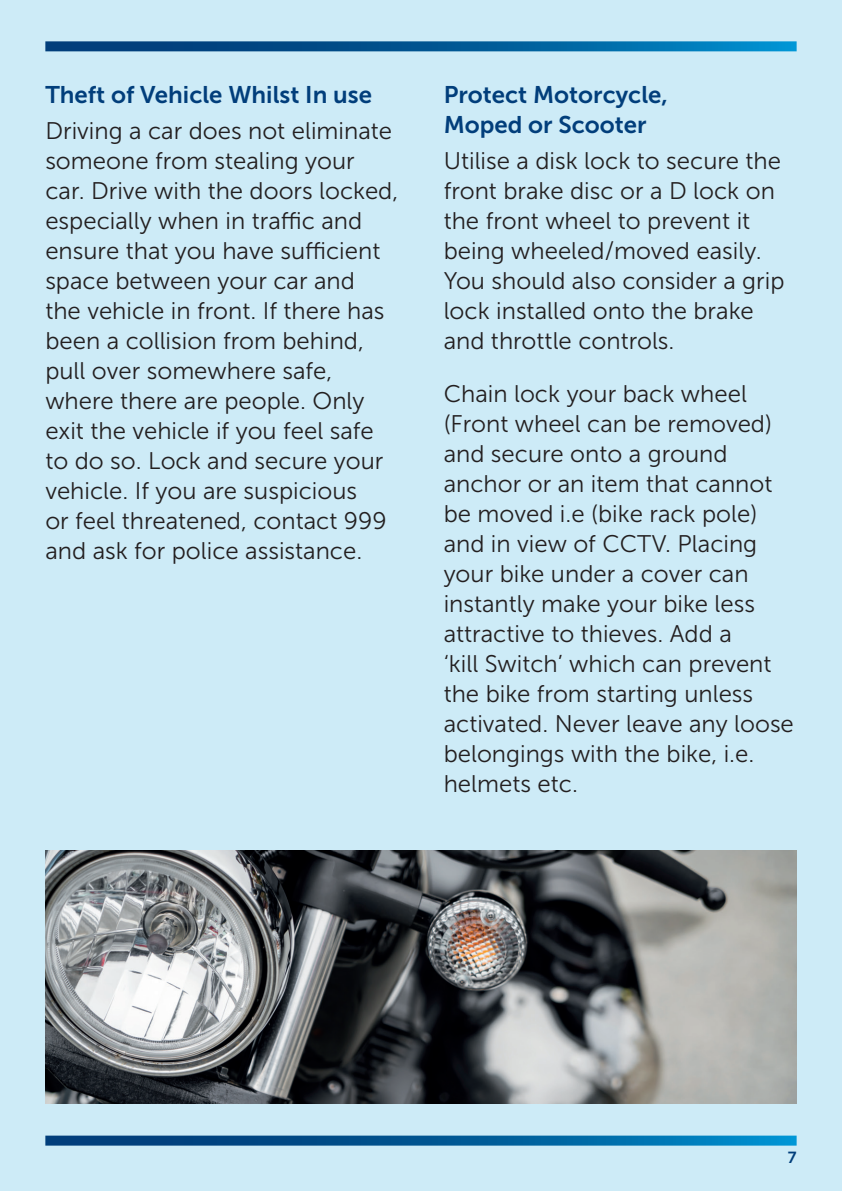
<style>
.page{position:relative;width:842px;height:1191px;background:#cdebf7}
.page>*{position:absolute;margin:0;border:0;box-sizing:border-box;transform-origin:0 0}
.Main_Text{font:24px/30px "Museo Sans 300";color:#231f20}
.Bold_Text{font:24px/30px "Museo Sans 700";color:#013e7b}
.t1{font:16px "Museo Sans 700";color:#013e7b}
</style>
<div class="page">
<svg style="left:45px;top:41px;width:752px;height:10px;background:#07609b"></svg>
<svg style="left:45px;top:1135px;width:752px;height:10px;background:#0d649d"></svg>
<img style="left:45px;top:850px;width:752px;height:253px">
<p class="Bold_Text" style="left:45px;top:80px;width:328px">Theft of Vehicle Whilst In use</p>
<p class="Main_Text" style="left:45px;top:116px;width:354px">Driving a car does not eliminate someone from stealing your car. Drive with the doors locked, especially when in traffic and ensure that you have sufficient space between your car and<br>the vehicle in front. If there has been a collision from behind, pull over somewhere safe, where there are people. Only exit the vehicle if you feel safe to do so. Lock and secure your vehicle. If you are suspicious<br>or feel threatened, contact 999 and ask for police assistance.</p>
<p class="Bold_Text" style="left:444px;top:80px;width:226px">Protect Motorcycle,<br>Moped or Scooter</p>
<p class="Main_Text" style="left:444px;top:146px;width:342px">Utilise a disk lock to secure the front brake disc or a D lock on the front wheel to prevent it being wheeled/moved easily.<br>You should also consider a grip lock installed onto the brake and throttle controls.</p>
<p class="Main_Text" style="left:444px;top:378px;width:352px">Chain lock your back wheel (Front wheel can be removed) and secure onto a ground anchor or an item that cannot be moved i.e (bike rack pole) and in view of CCTV. Placing your bike under a cover can instantly make your bike less attractive to thieves. Add a<br>‘kill Switch’ which can prevent the bike from starting unless activated. Never leave any loose belongings with the bike, i.e. helmets etc.</p>
<p class="t1" style="left:788px;top:1148px;width:10px">7</p>
</div>
